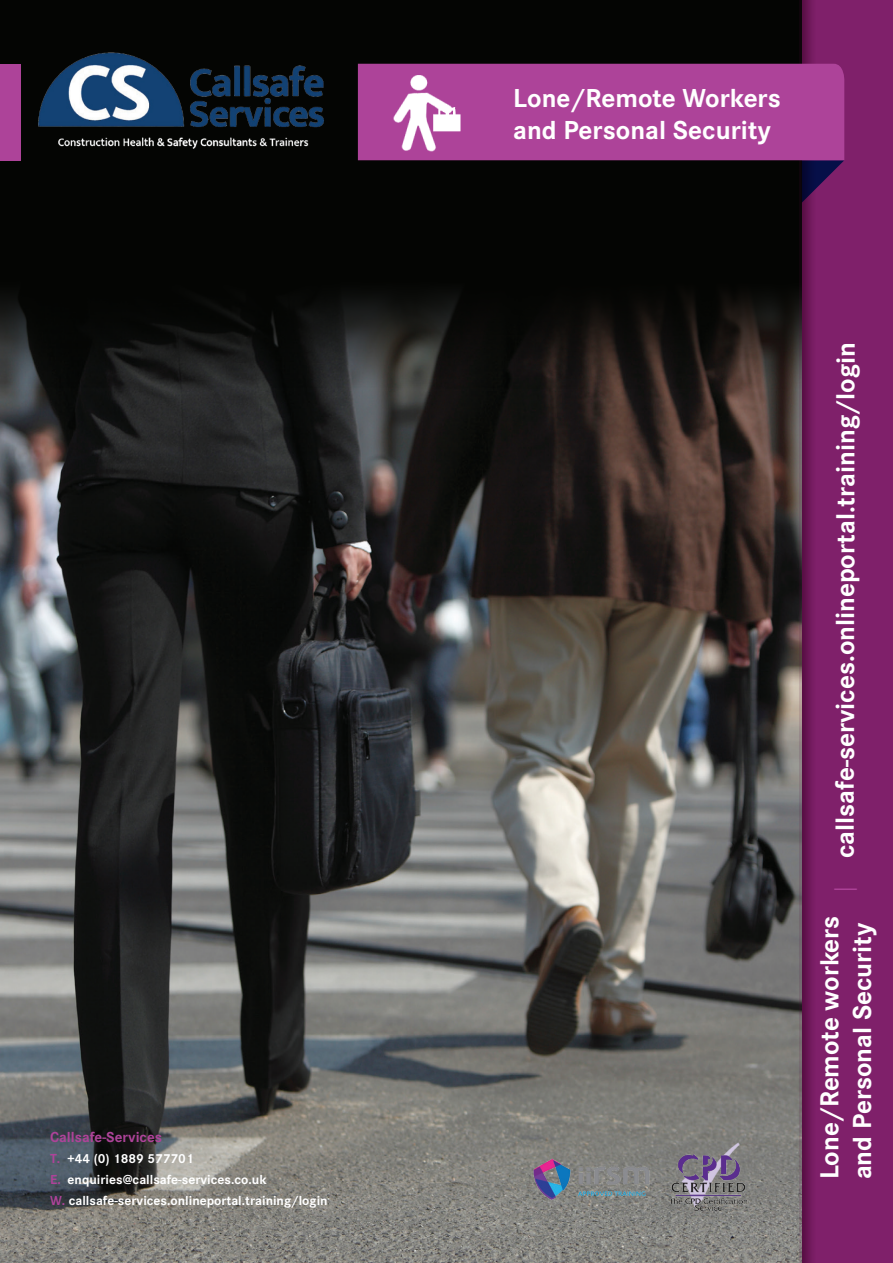
<style>
.page{position:relative;width:893px;height:1263px;background:#fff}
.page>*{position:absolute;margin:0;border:0;box-sizing:border-box;transform-origin:0 0}
.t1{font:700 27.15px/32.5px "Corporate S";color:#fff}
.t2{font:300 27.15px "Corporate S";color:#ae4399}
.t3{font:700 27px/32.4px "Corporate S";color:#fff}
.t4{font:700 15px "Corporate S";color:#ae4399}
.t5{font:700 13.5px/21px "Corporate S";color:#fff}
.s1{color:#ae4399}
</style>
<div class="page">
<div style="left:0;top:0;width:802px;height:1263px;background:#040503"></div>
<img style="left:0;top:398px;width:799px;height:865px">
<img style="left:0;top:295px;width:799px;height:103px">
<svg style="left:800px;top:0;width:93px;height:1263px;background:#7b2066"></svg>
<svg style="left:802px;top:160px;width:42px;height:43px;background:#431655"></svg>
<div style="left:358px;top:64px;width:486px;height:96px;background:#ad4399"></div>
<div style="left:0;top:64px;width:21px;height:96px;background:#ad4399"></div>
<img style="left:393px;top:76px;width:68px;height:75px">
<img style="left:667px;top:1142px;width:81px;height:73px">
<img style="left:526px;top:1152px;width:132px;height:56px">
<img style="left:38px;top:52px;width:286px;height:97px">
<p class="t4" style="left:50px;top:1126px;width:113px">Callsafe-Services</p>
<p class="t5" style="left:50px;top:1147px;width:279px"><span class="s1">T.</span> +44 (0) 1889 577701<br><span class="s1">E.</span> enquiries@callsafe-services.co.uk<br><span class="s1">W.</span> callsafe-services.onlineportal.training/login</p>
<h2 class="t3" style="left:513px;top:80px;width:269px">Lone/Remote Workers and Personal Security</h2>
<h1 class="t1" style="left:828px;top:858px;width:518px;rotate:-90deg">callsafe-services.onlineportal.training/login</h1>
<h1 class="t2" style="left:826px;top:896px;width:15px;rotate:-90deg">|</h1>
<h1 class="t1" style="left:812px;top:1179px;width:265px;rotate:-90deg">Lone/Remote workers and Personal Security</h1>
</div>
